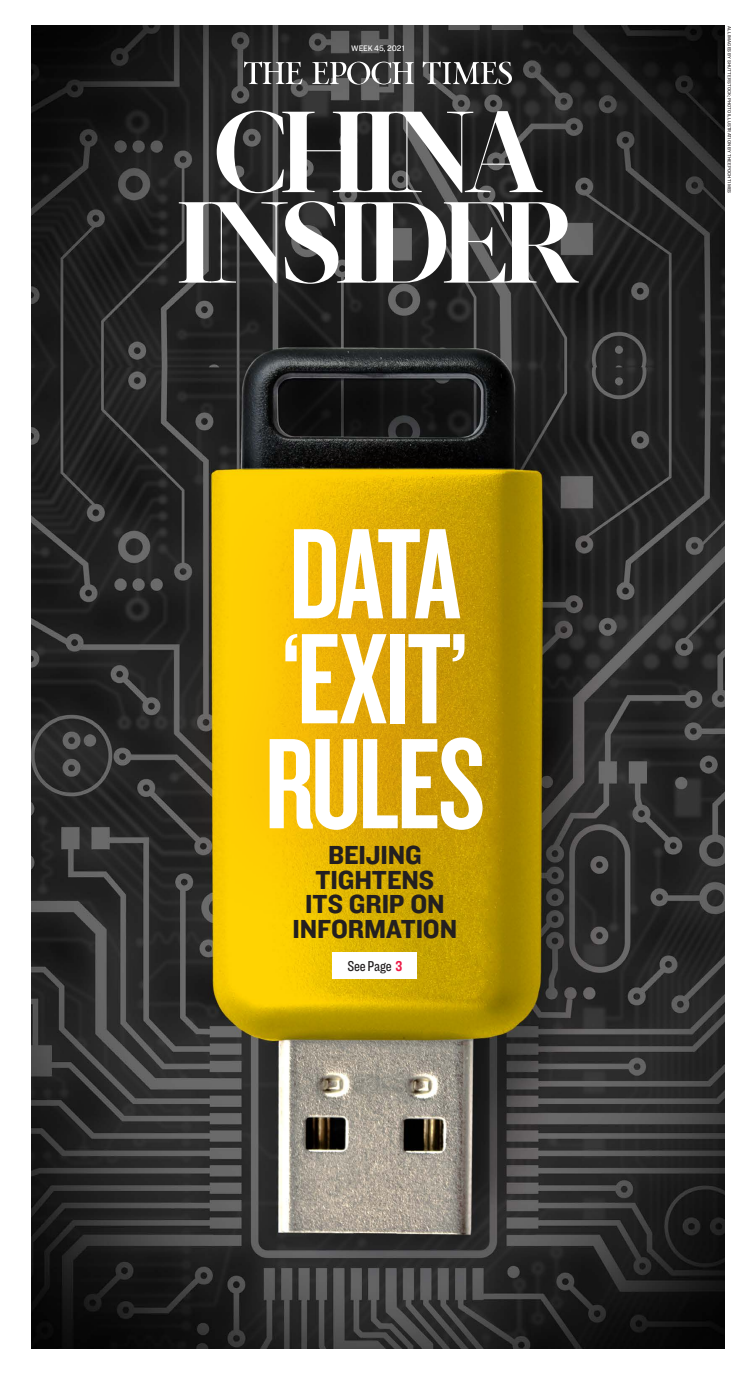
<style>
.page{position:relative;width:756px;height:1386px;background:#fff}
.page>*{position:absolute;margin:0;border:0;box-sizing:border-box;transform-origin:0 0}
.t1{font:133.88px/105px "Knockout 48 Featherweight";letter-spacing:-.02em;color:#fff}
.t2{font:700 114.89px/90.6px "Acta Display";letter-spacing:-.075em;color:#fff;text-align:center}
.t3{font:27.12px/24.5px "Knockout 51 Middleweight";letter-spacing:-.005em;color:#231f20;text-align:center}
.t4{font:500 14.88px "Ringside Compressed";letter-spacing:-.015em;color:#231f20}
.t5{font:500 8.31px "Ringside Narrow";letter-spacing:-.005em;color:#fff}
.t6{font:500 4.81px "Ringside Narrow";letter-spacing:.02em;color:#231f20}
.s1{font-weight:700;color:#ed1845}
</style>
<div class="page">
<img style="left:32px;top:26px;width:692px;height:1323px">
<svg style="left:423px;top:61px;width:89px;height:24px"></svg>
<svg style="left:244px;top:61px;width:58px;height:23px"></svg>
<svg style="left:312px;top:61px;width:102px;height:24px"></svg>
<div style="left:165px;top:424px;width:418px;height:509px;background:#f26021;opacity:.45"></div>
<div style="left:332px;top:952px;width:85px;height:26px;background:#fff"></div>
<h3 class="t5" style="left:351px;top:42px;width:55px">WEEK 45, 2021</h3>
<h2 class="t2" style="left:175px;top:108px;width:407px">CHINA<br>INSIDER</h2>
<h1 class="t1" style="left:265px;top:517px;width:222px">DATA ‘EXIT’<br>RULES</h1>
<h3 class="t3" style="left:293px;top:842px;width:166px">BEIJING<br>TIGHTENS<br>ITS GRIP ON<br>INFORMATION</h3>
<h3 class="t4" style="left:347px;top:956px;width:57px">See Page <span class="s1">3</span></h3>
<p class="t6" style="left:733px;top:26px;width:169px;rotate:90deg">ALL IMAGES BY SHUTTERSTOCK; PHOTO ILLUSTRATION BY THE EPOCH TIMES</p>
</div>
